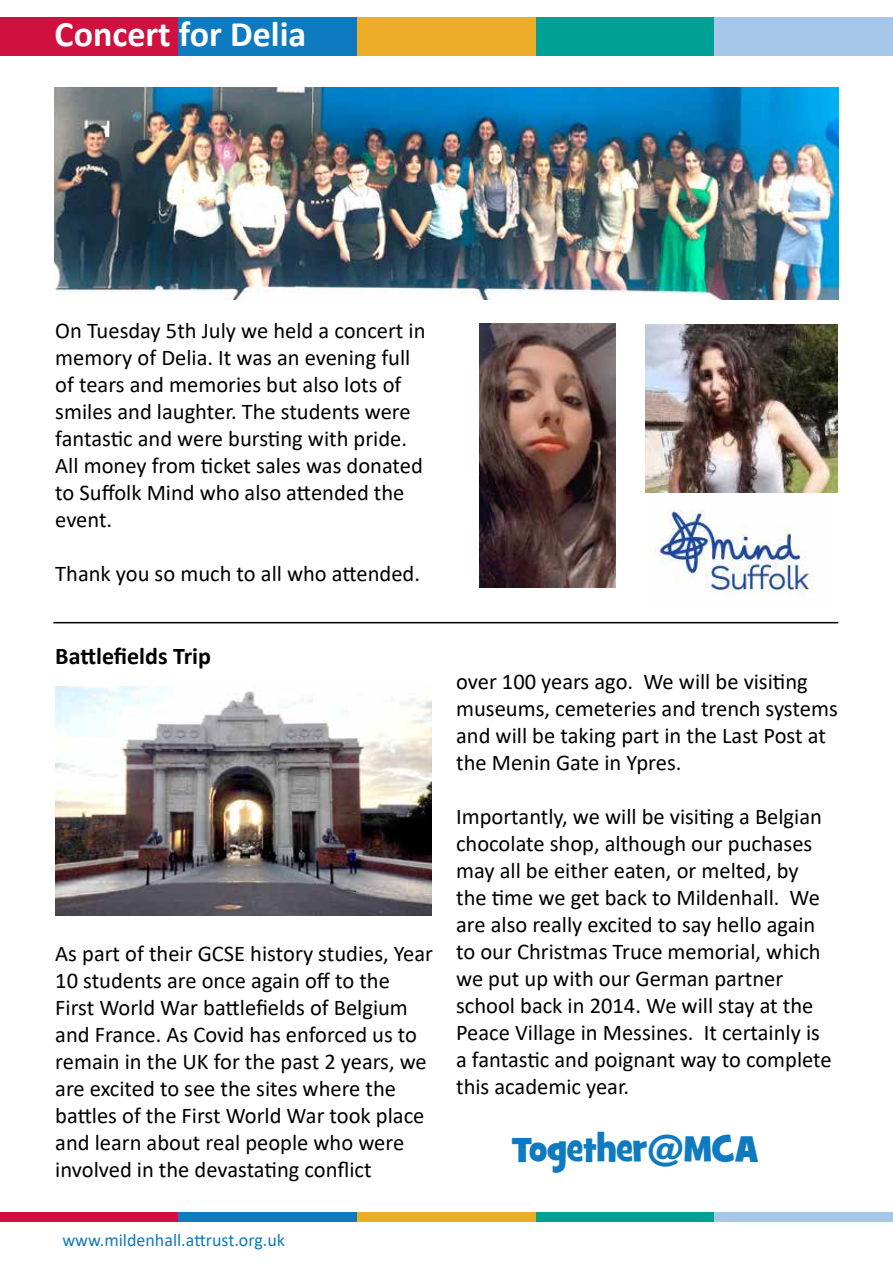
<style>
.page{position:relative;width:893px;height:1263px;background:#fff}
.page>*{position:absolute;margin:0;border:0;box-sizing:border-box;transform-origin:0 0}
.t1{font:700 36px "Calibri";color:#fff}
.t2{font:36px "Grilled Cheese BTN";color:#0e7abf}
.t3{font:700 24px "Calibri";color:#000}
.t4{font:22.5px/27px "Calibri";color:#000}
.t5{font:18px "Calibri";color:#0e7abf}
</style>
<div class="page">
<div style="left:536px;top:17px;width:178px;height:38px;background:#00a094"></div>
<div style="left:714px;top:17px;width:179px;height:38px;background:#a6c7ea"></div>
<div style="left:0;top:17px;width:179px;height:38px;background:#d0103f"></div>
<div style="left:179px;top:17px;width:178px;height:38px;background:#0e7abf"></div>
<div style="left:357px;top:17px;width:179px;height:38px;background:#ecae29"></div>
<div style="left:536px;top:1212px;width:178px;height:10px;background:#00a094"></div>
<div style="left:714px;top:1212px;width:179px;height:10px;background:#a6c7ea"></div>
<div style="left:0;top:1212px;width:179px;height:10px;background:#d0103f"></div>
<div style="left:179px;top:1212px;width:178px;height:10px;background:#0e7abf"></div>
<div style="left:357px;top:1212px;width:179px;height:10px;background:#ecae29"></div>
<img style="left:54px;top:87px;width:784px;height:213px">
<hr style="left:53px;top:622px;width:785px;height:1px;background:#000">
<img style="left:55px;top:687px;width:377px;height:228px">
<img style="left:655px;top:509px;width:157px;height:88px">
<img style="left:479px;top:324px;width:136px;height:263px">
<img style="left:645px;top:325px;width:193px;height:167px">
<h1 class="t1" style="left:55px;top:9px;width:253px">Concert for Delia</h1>
<p class="t4" style="left:55px;top:317px;width:372px">On Tuesday 5th July we held a concert in memory of Delia. It was an evening full of tears and memories but also lots of smiles and laughter. The students were fantastic and were bursting with pride.<br>All money from ticket sales was donated to Suffolk Mind who also attended the event.</p>
<p class="t4" style="left:55px;top:560px;width:366px">Thank you so much to all who attended.</p>
<p class="t3" style="left:55px;top:639px;width:157px">Battlefields Trip</p>
<p class="t4" style="left:55px;top:939px;width:379px">As part of their GCSE history studies, Year 10 students are once again off to the First World War battlefields of Belgium and France. As Covid has enforced us to remain in the UK for the past 2 years, we are excited to see the sites where the battles of the First World War took place and learn about real people who were involved in the devastating conflict</p>
<p class="t5" style="left:62px;top:1227px;width:224px">www.mildenhall.attrust.org.uk</p>
<p class="t4" style="left:456px;top:668px;width:383px">over 100 years ago. We will be visiting museums, cemeteries and trench systems and will be taking part in the Last Post at the Menin Gate in Ypres.</p>
<p class="t4" style="left:456px;top:803px;width:377px">Importantly, we will be visiting a Belgian chocolate shop, although our puchases may all be either eaten, or melted, by the time we get back to Mildenhall. We are also really excited to say hello again to our Christmas Truce memorial, which we put up with our German partner school back in 2014. We will stay at the Peace Village in Messines. It certainly is a fantastic and poignant way to complete this academic year.</p>
<h1 class="t2" style="left:512px;top:1125px;width:248px">Together@MCA</h1>
</div>
